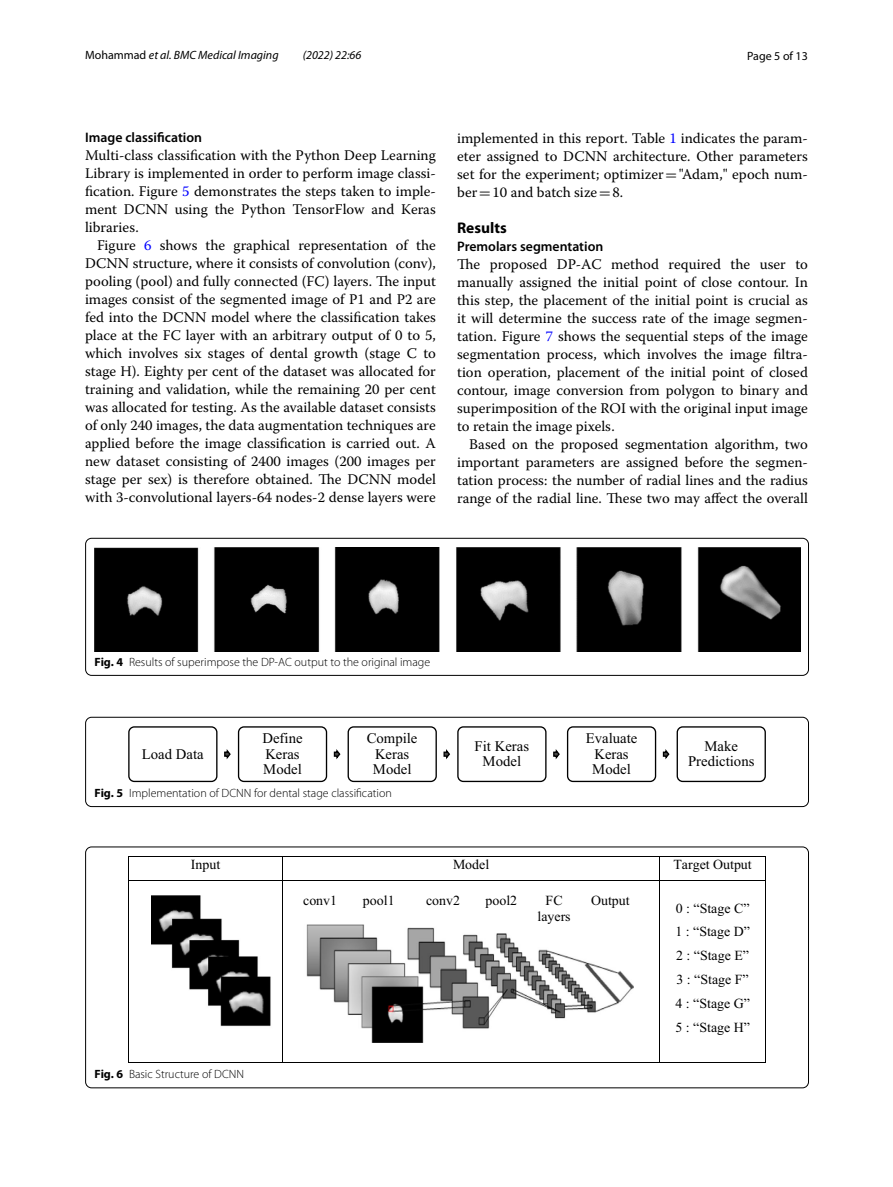
<style>
.page{position:relative;width:893px;height:1187px;background:#fff}
.page>*{position:absolute;margin:0;border:0;box-sizing:border-box;transform-origin:0 0}
.t1{font:700 15.45px "Myriad Pro";color:#000}
.t2{font:14.7px/18px "Warnock Pro";color:#000;text-align:justify}
.t3{font:14.7px/15.1px "Times New Roman PSMT2";color:#000;text-align:center}
.t4{font:13.95px/23.9px "Times New Roman PSMT3";color:#000;text-align:center}
.t5{font:600 13.8px "Myriad Pro";color:#000}
.t6{font:300 12px "Myriad Pro";color:#000}
.t7{font:italic 12px "Myriad Pro";color:#000}
.t8{font:12px "Myriad Pro";color:#000}
.s1{font-style:normal}
.s2{color:#00f}
.s3{font-family:"MTSY"}
.s4{font-weight:700}
</style>
<div class="page">
<img style="left:94px;top:547px;width:706px;height:104px">
<div style="left:85px;top:538px;width:724px;height:137px;border:1px solid #000;border-radius:6px"></div>
<div style="left:128px;top:726px;width:89px;height:56px;border:1px solid #000;border-radius:5px"></div>
<svg style="left:224px;top:749px;width:7px;height:11px"></svg>
<div style="left:238px;top:726px;width:89px;height:56px;border:1px solid #000;border-radius:5px"></div>
<svg style="left:333px;top:749px;width:8px;height:11px"></svg>
<div style="left:348px;top:726px;width:89px;height:56px;border:1px solid #000;border-radius:5px"></div>
<svg style="left:443px;top:749px;width:7px;height:11px"></svg>
<div style="left:457px;top:726px;width:89px;height:56px;border:1px solid #000;border-radius:5px"></div>
<svg style="left:553px;top:749px;width:7px;height:11px"></svg>
<div style="left:567px;top:726px;width:89px;height:56px;border:1px solid #000;border-radius:5px"></div>
<svg style="left:662px;top:749px;width:8px;height:11px"></svg>
<div style="left:677px;top:726px;width:89px;height:56px;border:1px solid #000;border-radius:5px"></div>
<div style="left:85px;top:717px;width:724px;height:89px;border:1px solid #000;border-radius:6px"></div>
<img style="left:151px;top:895px;width:482px;height:147px">
<hr style="left:129px;top:855px;width:153px;height:1px;background:#000">
<hr style="left:283px;top:855px;width:376px;height:1px;background:#000">
<hr style="left:660px;top:855px;width:105px;height:1px;background:#000">
<svg style="left:128px;top:856px;width:1px;height:25px"></svg>
<hr style="left:129px;top:880px;width:153px;height:1px;background:#000">
<svg style="left:282px;top:856px;width:1px;height:25px"></svg>
<hr style="left:283px;top:880px;width:376px;height:1px;background:#000">
<svg style="left:659px;top:856px;width:1px;height:25px"></svg>
<hr style="left:660px;top:880px;width:105px;height:1px;background:#000">
<svg style="left:765px;top:856px;width:1px;height:25px"></svg>
<hr style="left:128px;top:881px;width:1px;height:180px;background:#000">
<hr style="left:129px;top:1061px;width:153px;height:1px;background:#000">
<hr style="left:282px;top:881px;width:1px;height:180px;background:#000">
<hr style="left:283px;top:1061px;width:376px;height:1px;background:#000">
<hr style="left:659px;top:881px;width:1px;height:180px;background:#000">
<hr style="left:660px;top:1061px;width:105px;height:1px;background:#000">
<hr style="left:765px;top:881px;width:1px;height:180px;background:#000">
<div style="left:85px;top:846px;width:724px;height:241px;border:1px solid #000;border-radius:6px"></div>
<p class="t7" style="left:85px;top:48px;width:195px"><span class="s1">Mohammad</span> et al. BMC Medical Imaging</p>
<p class="t7" style="left:303px;top:48px;width:60px">(2022) 22:66</p>
<p class="t8" style="left:747px;top:48px;width:62px">Page 5 of 13</p>
<p class="t5" style="left:85px;top:129px;width:119px">Image classification</p>
<p class="t2" style="left:85px;top:146px;width:352px">Multi-class classification with the Python Deep Learning Library is implemented in order to perform image classi&shy;fication. Figure <span class="s2">5</span> demonstrates the steps taken to imple&shy;ment DCNN using the Python TensorFlow and Keras libraries.</p>
<p class="t2" style="left:85px;top:236px;width:352px;text-indent:12px">Figure <span class="s2">6</span> shows the graphical representation of the DCNN structure, where it consists of convolution (conv), pooling (pool) and fully connected (FC) layers. The input images consist of the segmented image of P1 and P2 are fed into the DCNN model where the classification takes place at the FC layer with an arbitrary output of 0 to 5, which involves six stages of dental growth (stage C to stage H). Eighty per cent of the dataset was allocated for training and validation, while the remaining 20 per cent was allocated for testing. As the available dataset consists of only 240 images, the data augmentation techniques are applied before the image classification is carried out. A new dataset consisting of 2400 images (200 images per stage per sex) is therefore obtained. The DCNN model with 3-convolutional layers-64 nodes-2 dense layers were</p>
<p class="t2" style="left:457px;top:128px;width:352px">implemented in this report. Table <span class="s2">1</span> indicates the param&shy;eter assigned to DCNN architecture. Other parameters set for the experiment; optimizer<span class="s3">=</span>"Adam," epoch num&shy;ber<span class="s3">=</span>10 and batch size<span class="s3">=</span>8.</p>
<p class="t1" style="left:457px;top:217px;width:51px">Results</p>
<p class="t5" style="left:457px;top:237px;width:148px">Premolars segmentation</p>
<p class="t2" style="left:457px;top:254px;width:352px">The proposed DP-AC method required the user to manually assigned the initial point of close contour. In this step, the placement of the initial point is crucial as it will determine the success rate of the image segmen&shy;tation. Figure <span class="s2">7</span> shows the sequential steps of the image segmentation process, which involves the image filtra&shy;tion operation, placement of the initial point of closed contour, image conversion from polygon to binary and superimposition of the ROI with the original input image to retain the image pixels.</p>
<p class="t2" style="left:457px;top:434px;width:352px;text-indent:12px">Based on the proposed segmentation algorithm, two important parameters are assigned before the segmen&shy;tation process: the number of radial lines and the radius range of the radial line. These two may affect the overall</p>
<p class="t6" style="left:95px;top:655px;width:337px"><span class="s4">Fig. 4</span> Results of superimpose the DP-AC output to the original image</p>
<p class="t3" style="left:262px;top:730px;width:42px;text-align:left">Define<br>Keras<br>Model</p>
<p class="t3" style="left:367px;top:730px;width:52px">Compile<br>Keras<br>Model</p>
<p class="t3" style="left:475px;top:738px;width:56px">Fit Keras<br>Model</p>
<p class="t3" style="left:586px;top:730px;width:53px">Evaluate<br>Keras<br>Model</p>
<p class="t3" style="left:688px;top:738px;width:68px">Make<br>Predictions</p>
<p class="t6" style="left:95px;top:786px;width:299px"><span class="s4">Fig. 5</span> Implementation of DCNN for dental stage classification</p>
<p class="t3" style="left:142px;top:745px;width:63px">Load Data</p>
<p class="t4" style="left:191px;top:852px;width:31px">Input</p>
<p class="t4" style="left:453px;top:852px;width:38px">Model</p>
<p class="t4" style="left:673px;top:852px;width:80px">Target Output</p>
<p class="t4" style="left:303px;top:888px;width:35px">conv1</p>
<p class="t4" style="left:363px;top:888px;width:33px">pool1</p>
<p class="t4" style="left:426px;top:888px;width:35px">conv2</p>
<p class="t4" style="left:485px;top:888px;width:33px">pool2</p>
<p class="t4" style="left:538px;top:892px;width:35px;line-height:16px">FC layers</p>
<p class="t4" style="left:591px;top:888px;width:40px">Output</p>
<p class="t4" style="left:675px;top:895px;width:76px;text-align:justify">0 : “Stage C” 1 : “Stage D” 2 : “Stage E” 3 : “Stage F” 4 : “Stage G” 5 : “Stage H”</p>
<p class="t6" style="left:95px;top:1067px;width:151px"><span class="s4">Fig. 6</span> Basic Structure of DCNN</p>
</div>
